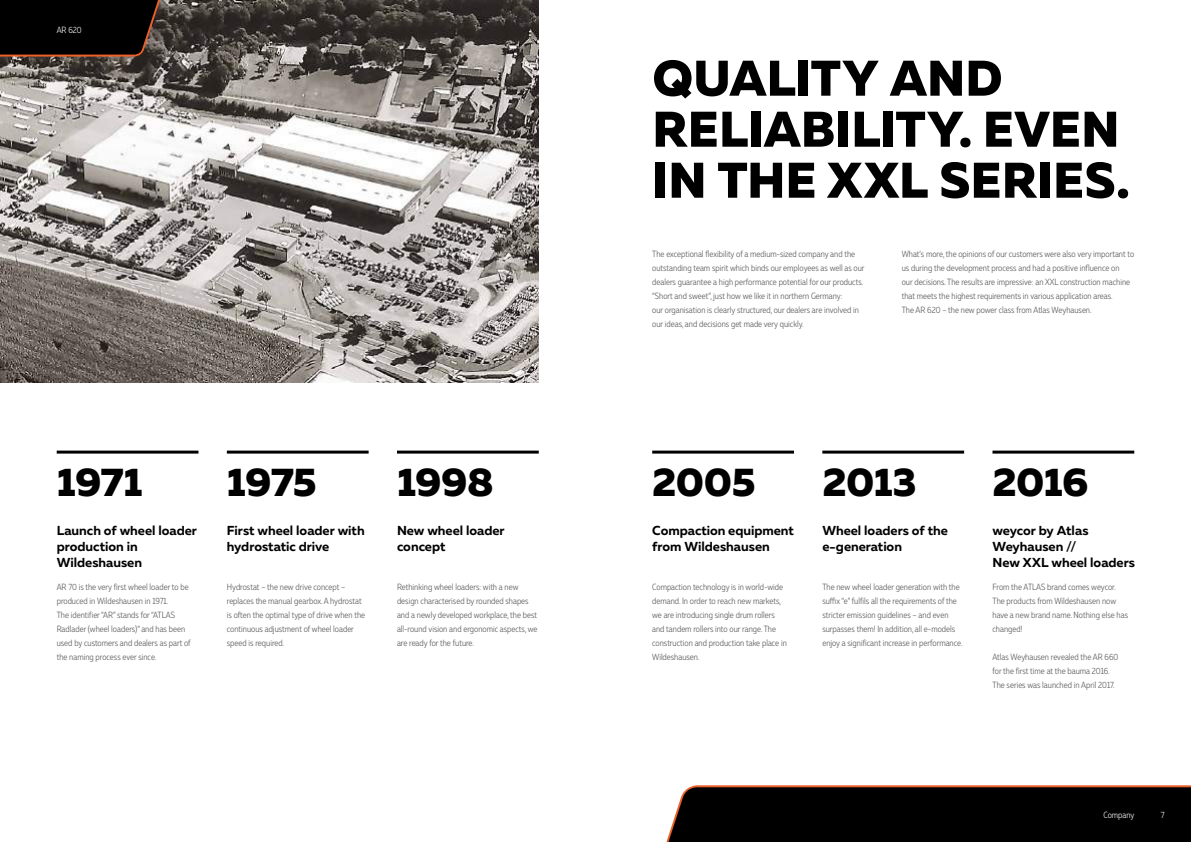
<style>
.page{position:relative;width:1191px;height:842px;background:#fff}
.page>*{position:absolute;margin:0;border:0;box-sizing:border-box;transform-origin:0 0}
.t1{font:800 50px/51px "Muller";color:#000}
.t2{font:800 40px "Muller";letter-spacing:-.015em;color:#000}
.t3{font:700 13px/16px "Muller";color:#000}
.t4{font:300 9px/14px "Muller Narrow";color:#575656}
.t5{font:300 9px "Muller Narrow";color:#fff}
</style>
<div class="page">
<img style="left:0;top:0;width:539px;height:382px">
<svg style="left:0;top:0;width:168px;height:58px;background:#130c0a"></svg>
<svg style="left:666px;top:785px;width:525px;height:57px;background:#100b09"></svg>
<hr style="left:57px;top:451px;width:141px;height:3px;background:#000">
<hr style="left:652px;top:451px;width:142px;height:3px;background:#000">
<hr style="left:227px;top:451px;width:142px;height:3px;background:#000">
<hr style="left:822px;top:451px;width:142px;height:3px;background:#000">
<hr style="left:397px;top:451px;width:142px;height:3px;background:#000">
<hr style="left:992px;top:451px;width:142px;height:3px;background:#000">
<p class="t5" style="left:57px;top:24px;width:26px">AR 620</p>
<h1 class="t1" style="left:652px;top:53px;width:479px">QUALITY AND<br>RELIABILITY. EVEN<br>IN THE XXL SERIES.</h1>
<p class="t4" style="left:652px;top:246px;width:214px">The exceptional flexibility of a medium-sized company and the outstanding team spirit which binds our employees as well as our dealers guarantee a high performance potential for our products. “Short and sweet”, just how we like it in northern Germany:<br>our organisation is clearly structured, our dealers are involved in our ideas, and decisions get made very quickly.</p>
<p class="t4" style="left:901px;top:246px;width:234px">What’s more, the opinions of our customers were also very important to us during the development process and had a positive influence on<br>our decisions. The results are impressive: an XXL construction machine that meets the highest requirements in various application areas.<br>The AR 620 – the new power class from Atlas Weyhausen.</p>
<h2 class="t2" style="left:57px;top:457px;width:87px">1971</h2>
<h2 class="t2" style="left:227px;top:457px;width:91px">1975</h2>
<h2 class="t2" style="left:397px;top:457px;width:98px">1998</h2>
<h2 class="t2" style="left:652px;top:457px;width:105px">2005</h2>
<h2 class="t2" style="left:822px;top:457px;width:96px">2013</h2>
<h2 class="t2" style="left:992px;top:457px;width:98px">2016</h2>
<h3 class="t3" style="left:57px;top:522px;width:142px">Launch of wheel loader production in<br>Wildeshausen</h3>
<h3 class="t3" style="left:652px;top:522px;width:143px">Compaction equipment from Wildeshausen</h3>
<h3 class="t3" style="left:227px;top:522px;width:139px">First wheel loader with hydrostatic drive</h3>
<h3 class="t3" style="left:822px;top:522px;width:127px">Wheel loaders of the e-generation</h3>
<h3 class="t3" style="left:397px;top:522px;width:109px">New wheel loader concept</h3>
<h3 class="t3" style="left:992px;top:522px;width:144px">weycor by Atlas<br>Weyhausen //<br>New XXL wheel loaders</h3>
<p class="t4" style="left:57px;top:580px;width:136px">AR 70 is the very first wheel loader to be produced in Wildeshausen in 1971.<br>The identifier “AR” stands for “ATLAS Radlader (wheel loaders)” and has been used by customers and dealers as part of the naming process ever since.</p>
<p class="t4" style="left:652px;top:580px;width:136px">Compaction technology is in world-wide demand. In order to reach new markets, we are introducing single drum rollers and tandem rollers into our range. The construction and production take place in Wildeshausen.</p>
<p class="t4" style="left:227px;top:580px;width:140px">Hydrostat – the new drive concept – replaces the manual gearbox. A hydrostat is often the optimal type of drive when the continuous adjustment of wheel loader speed is required.</p>
<p class="t4" style="left:822px;top:580px;width:142px">The new wheel loader generation with the suffix “e” fulfils all the requirements of the stricter emission guidelines – and even surpasses them! In addition, all e-models enjoy a significant increase in performance.</p>
<p class="t4" style="left:397px;top:580px;width:142px">Rethinking wheel loaders: with a new design characterised by rounded shapes and a newly developed workplace, the best all-round vision and ergonomic aspects, we are ready for the future.</p>
<p class="t4" style="left:992px;top:580px;width:137px">From the ATLAS brand comes weycor.<br>The products from Wildeshausen now have a new brand name. Nothing else has changed!</p>
<p class="t4" style="left:992px;top:650px;width:127px">Atlas Weyhausen revealed the AR 660 for the first time at the bauma 2016.<br>The series was launched in April 2017.</p>
<p class="t5" style="left:1103px;top:809px;width:32px">Company</p>
<p class="t5" style="left:1160px;top:809px;width:5px">7</p>
</div>
